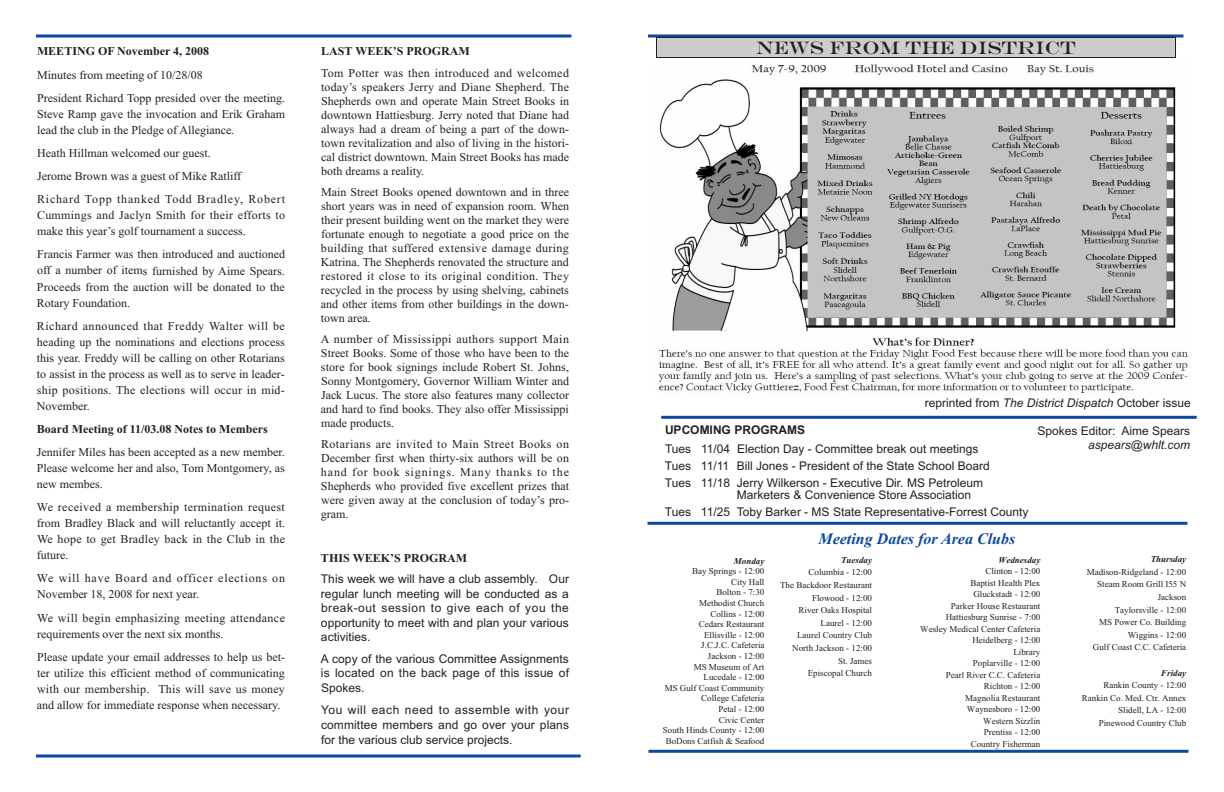
<style>
.page{position:relative;width:1224px;height:792px;background:#fff}
.page>*{position:absolute;margin:0;border:0;box-sizing:border-box;transform-origin:0 0}
.t1{font:18px "Engravers";color:#231f20}
.t2{font:italic 700 16px "Times New Roman";color:#0f499d}
.t3{font:12px/14px "Times New Roman";color:#231f20;text-align:justify}
.t4{font:12px/14.5px "Arial";color:#231f20;text-align:justify}
.t5{font:700 12px "Times New Roman";color:#231f20}
.t6{font:12px/16px "Times New Roman";letter-spacing:.025em;color:#231f20}
.t7{font:12px/16px "Times New Roman";letter-spacing:.03em;color:#231f20}
.t8{font:12px/16px "Times New Roman";letter-spacing:.065em;color:#231f20}
.t9{font:700 12px "Arial";color:#231f20}
.t10{font:italic 12px "Arial";color:#231f20}
.t11{font:9px/12.6px "Times New Roman";color:#231f20;text-align:right}
.t12{font:italic 700 9px "Times New Roman";color:#231f20}
.s1{font-style:italic}
</style>
<div class="page">
<svg style="left:36px;top:34px;width:536px;height:4px;background:#4a76b5"></svg>
<svg style="left:36px;top:754px;width:545px;height:4px;background:#4a76b5"></svg>
<svg style="left:648px;top:34px;width:536px;height:4px;background:#3767ad"></svg>
<hr style="left:647px;top:522px;width:540px;height:3px;background:#0f499d">
<hr style="left:648px;top:750px;width:540px;height:3px;background:#0f499d">
<hr style="left:661px;top:416px;width:536px;height:3px;background:#0f499d">
<img style="left:658px;top:64px;width:530px;height:329px">
<div style="left:656px;top:38px;width:520px;height:20px;background:#cfcdcc"></div>
<div style="left:656px;top:37px;width:520px;height:21px;border:1px solid #231f20"></div>
<p class="t5" style="left:37px;top:44px;width:174px">MEETING OF November 4, 2008</p>
<p class="t3" style="left:37px;top:63px;width:250px;line-height:23.2px">Minutes from meeting of 10/28/08<br>President Richard Topp presided over the meeting.</p>
<p class="t3" style="left:37px;top:106px;width:250px;line-height:16px">Steve Ramp gave the invocation and Erik Graham lead the club in the Pledge of Allegiance.</p>
<p class="t3" style="left:37px;top:141px;width:250px;line-height:23.2px;text-align:left">Heath Hillman welcomed our guest.<br>Jerome Brown was a guest of Mike Ratliff<br>Richard Topp thanked Todd Bradley, Robert</p>
<p class="t6" style="left:37px;top:207px;width:249px">Cummings and Jaclyn Smith for their efforts to make this year’s golf tournament a success.</p>
<p class="t3" style="left:37px;top:246px;width:250px;line-height:16px">Francis Farmer was then introduced and auctioned off a number of items furnished by Aime Spears.<br>Proceeds from the auction will be donated to the Rotary Foundation.</p>
<p class="t3" style="left:37px;top:318px;width:250px;line-height:16px">Richard announced that Freddy Walter will be heading up the nominations and elections process this year. Freddy will be calling on other Rotarians to assist in the process as well as to serve in leader&shy;ship positions. The elections will occur in mid-November.</p>
<p class="t5" style="left:37px;top:422px;width:232px">Board Meeting of 11/03.08 Notes to Members</p>
<p class="t3" style="left:37px;top:444px;width:250px;line-height:16px">Jennifer Miles has been accepted as a new member.<br>Please welcome her and also, Tom Montgomery, as new membes.</p>
<p class="t3" style="left:37px;top:499px;width:250px;line-height:16px">We received a membership termination request from Bradley Black and will reluctantly accept it.<br>We hope to get Bradley back in the Club in the future.</p>
<p class="t8" style="left:37px;top:570px;width:250px">We will have Board and officer elections on<br>November 18, 2008 for next year.</p>
<p class="t7" style="left:37px;top:610px;width:249px">We will begin emphasizing meeting attendance requirements over the next six months.</p>
<p class="t3" style="left:37px;top:649px;width:250px;line-height:16px">Please update your email addresses to help us bet&shy;ter utilize this efficient method of communicating with our membership. This will save us money and allow for immediate response when necessary.</p>
<p class="t5" style="left:321px;top:44px;width:150px">LAST WEEK’S PROGRAM</p>
<p class="t3" style="left:321px;top:65px;width:250px">Tom Potter was then introduced and welcomed today’s speakers Jerry and Diane Shepherd. The Shepherds own and operate Main Street Books in downtown Hattiesburg. Jerry noted that Diane had always had a dream of being a part of the down&shy;town revitalization and also of living in the histori&shy;cal district downtown. Main Street Books has made both dreams a reality.</p>
<p class="t3" style="left:321px;top:185px;width:250px">Main Street Books opened downtown and in three short years was in need of expansion room. When their present building went on the market they were fortunate enough to negotiate a good price on the building that suffered extensive damage during Katrina. The Shepherds renovated the structure and restored it close to its original condition. They recycled in the process by using shelving, cabinets and other items from other buildings in the down&shy;town area.</p>
<p class="t3" style="left:321px;top:332px;width:250px">A number of Mississippi authors support Main Street Books. Some of those who have been to the store for book signings include Robert St. Johns, Sonny Montgomery, Governor William Winter and Jack Lucus. The store also features many collector and hard to find books. They also offer Mississippi made products.</p>
<p class="t3" style="left:321px;top:437px;width:250px">Rotarians are invited to Main Street Books on December first when thirty-six authors will be on hand for book signings. Many thanks to the Shepherds who provided five excellent prizes that were given away at the conclusion of today’s pro&shy;gram.</p>
<p class="t5" style="left:321px;top:550px;width:148px">THIS WEEK’S PROGRAM</p>
<p class="t4" style="left:321px;top:572px;width:250px">This week we will have a club assembly. Our regular lunch meeting will be conducted as a break-out session to give each of you the opportunity to meet with and plan your various activities.</p>
<p class="t4" style="left:321px;top:652px;width:250px">A copy of the various Committee Assignments is located on the back page of this issue of Spokes.</p>
<p class="t4" style="left:321px;top:702px;width:250px;line-height:15px">You will each need to assemble with your committee members and go over your plans for the various club service projects.</p>
<h1 class="t1" style="left:756px;top:37px;width:321px">NEWS FROM THE DISTRICT</h1>
<p class="t4" style="left:925px;top:395px;width:268px">reprinted from <span class="s1">The District Dispatch</span> October issue</p>
<p class="t9" style="left:665px;top:423px;width:142px">UPCOMING PROGRAMS</p>
<p class="t4" style="left:665px;top:441px;width:326px;line-height:17px;text-align:left">Tues 11/04 Election Day - Committee break out meetings<br>Tues 11/11 Bill Jones - President of the State School Board<br>Tues 11/18 Jerry Wilkerson - Executive Dir. MS Petroleum</p>
<p class="t4" style="left:665px;top:487px;width:365px;line-height:17px;text-indent:72px">Marketers &amp; Convenience Store Association<br>Tues 11/25 Toby Barker - MS State Representative-Forrest County</p>
<p class="t4" style="left:1038px;top:423px;width:154px">Spokes Editor: Aime Spears</p>
<p class="t10" style="left:1088px;top:438px;width:104px">aspears@whlt.com</p>
<p class="t12" style="left:734px;top:555px;width:32px">Monday</p>
<p class="t11" style="left:663px;top:566px;width:103px;line-height:10.6px">Bay Springs - 12:00<br>City Hall<br>Bolton - 7:30<br>Methodist Church<br>Collins - 12:00<br>Cedars Restaurant<br>Ellisville - 12:00<br>J.C.J.C. Cafeteria<br>Jackson - 12:00<br>MS Museum of Art<br>Lucedale - 12:00<br>MS Gulf Coast Community<br>College Cafeteria<br>Petal - 12:00<br>Civic Center<br>South Hinds County - 12:00<br>BoDons Catfish &amp; Seafood</p>
<h2 class="t2" style="left:819px;top:529px;width:198px">Meeting Dates for Area Clubs</h2>
<p class="t12" style="left:841px;top:554px;width:32px">Tuesday</p>
<p class="t11" style="left:780px;top:566px;width:93px">Columbia - 12:00<br>The Backdoor Restaurant<br>Flowood - 12:00<br>River Oaks Hospital<br>Laurel - 12:00<br>Laurel Country Club<br>North Jackson - 12:00<br>St. James<br>Episcopal Church</p>
<p class="t12" style="left:998px;top:554px;width:43px">Wednesday</p>
<p class="t11" style="left:920px;top:565px;width:122px;line-height:11.5px">Clinton - 12:00<br>Baptist Health Plex<br>Gluckstadt - 12:00<br>Parker House Restaurant<br>Hattiesburg Sunrise - 7:00<br>Wesley Medical Center Cafeteria<br>Heidelberg - 12:00<br>Library<br>Poplarville - 12:00<br>Pearl River C.C. Cafeteria<br>Richton - 12:00<br>Magnolia Restaurant<br>Waynesboro - 12:00<br>Western Sizzlin<br>Prentiss - 12:00<br>Country Fisherman</p>
<p class="t12" style="left:1151px;top:554px;width:37px">Thursday</p>
<p class="t11" style="left:1087px;top:565px;width:101px">Madison-Ridgeland - 12:00<br>Steam Room Grill I55 N<br>Jackson<br>Taylorsville - 12:00<br>MS Power Co. Building<br>Wiggins - 12:00<br>Gulf Coast C.C. Cafeteria</p>
<p class="t12" style="left:1161px;top:667px;width:27px">Friday</p>
<p class="t11" style="left:1082px;top:679px;width:106px">Rankin County - 12:00<br>Rankin Co. Med. Ctr. Annex<br>Slidell, LA - 12:00<br>Pinewood Country Club</p>
</div>
